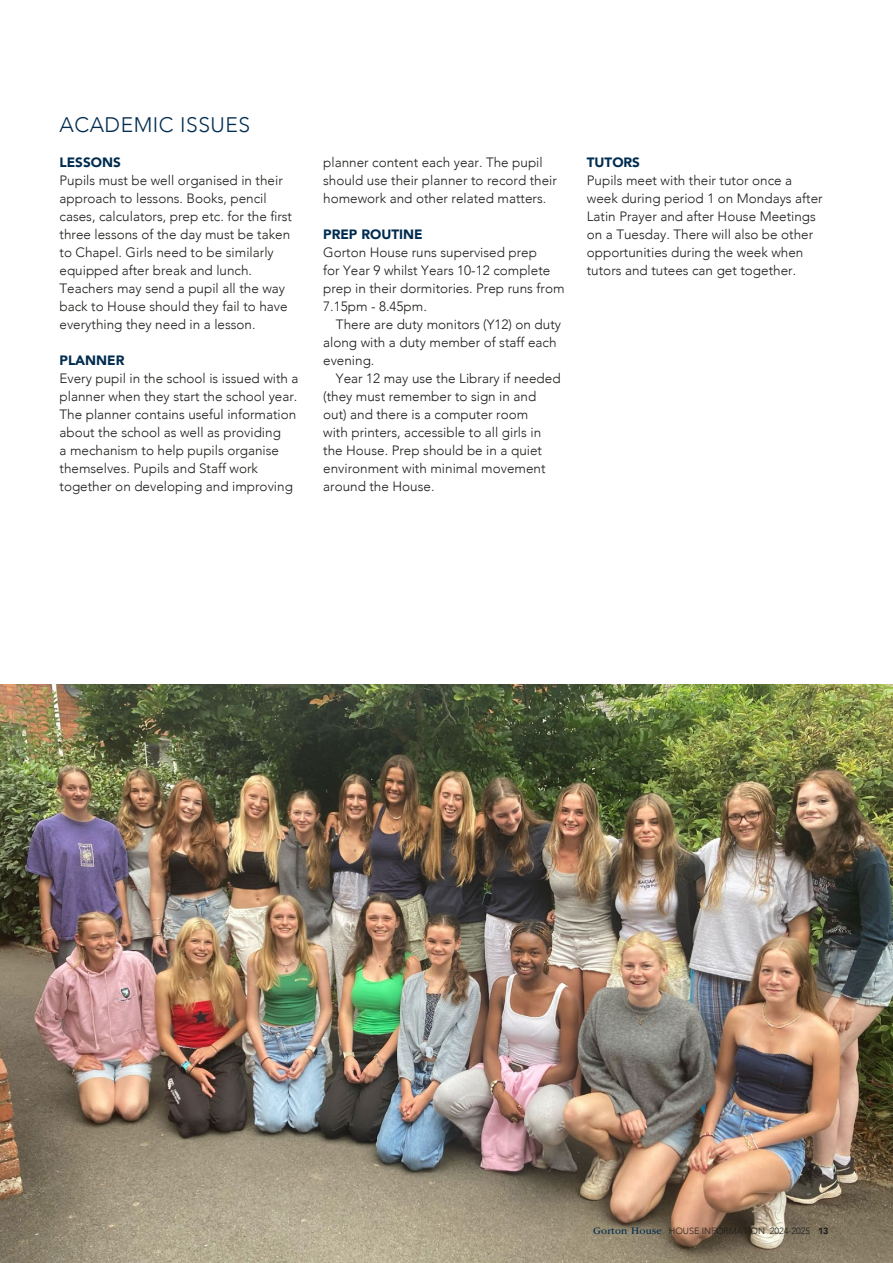
<style>
.page{position:relative;width:893px;height:1263px;background:#fff}
.page>*{position:absolute;margin:0;border:0;box-sizing:border-box;transform-origin:0 0}
.t1{font:300 21px "Avenir";letter-spacing:.025em;color:#002c50}
.t2{font:300 13.5px/18px "Avenir";color:#1d1d1b}
.t3{font:900 13.5px "Avenir";color:#002c50}
.t4{font:300 9px "Avenir";color:#1d1d1b}
.s1{font-family:"ITC Garamond Std";font-weight:400;font-size:10.5px;color:#002c50}
.s2{font-weight:900}
</style>
<div class="page">
<img style="left:0;top:685px;width:893px;height:578px">
<h1 class="t1" style="left:60px;top:112px;width:192px">ACADEMIC ISSUES</h1>
<p class="t3" style="left:60px;top:150px;width:63px">LESSONS</p>
<p class="t2" style="left:60px;top:171px;width:234px">Pupils must be well organised in their approach to lessons. Books, pencil cases, calculators, prep etc. for the first three lessons of the day must be taken to Chapel. Girls need to be similarly equipped after break and lunch.<br>Teachers may send a pupil all the way back to House should they fail to have everything they need in a lesson.</p>
<p class="t3" style="left:60px;top:348px;width:67px">PLANNER</p>
<p class="t2" style="left:60px;top:369px;width:241px">Every pupil in the school is issued with a planner when they start the school year.<br>The planner contains useful information about the school as well as providing<br>a mechanism to help pupils organise themselves. Pupils and Staff work together on developing and improving</p>
<p class="t2" style="left:323px;top:153px;width:235px">planner content each year. The pupil should use their planner to record their homework and other related matters.</p>
<p class="t3" style="left:323px;top:222px;width:101px">PREP ROUTINE</p>
<p class="t2" style="left:323px;top:243px;width:243px">Gorton House runs supervised prep<br>for Year 9 whilst Years 10-12 complete prep in their dormitories. Prep runs from<br>7.15pm - 8.45pm.</p>
<p class="t2" style="left:323px;top:315px;width:239px;text-indent:13px">There are duty monitors (Y12) on duty along with a duty member of staff each evening.</p>
<p class="t2" style="left:323px;top:369px;width:239px;text-indent:13px">Year 12 may use the Library if needed (they must remember to sign in and out) and there is a computer room<br>with printers, accessible to all girls in the House. Prep should be in a quiet environment with minimal movement around the House.</p>
<p class="t3" style="left:587px;top:150px;width:55px">TUTORS</p>
<p class="t2" style="left:587px;top:171px;width:237px">Pupils meet with their tutor once a week during period 1 on Mondays after Latin Prayer and after House Meetings on a Tuesday. There will also be other opportunities during the week when tutors and tutees can get together.</p>
<p class="t4" style="left:593px;top:1225px;width:237px"><span class="s1">Gorton House</span> HOUSE INFORMATION 2024-2025 <span class="s2">13</span></p>
</div>
